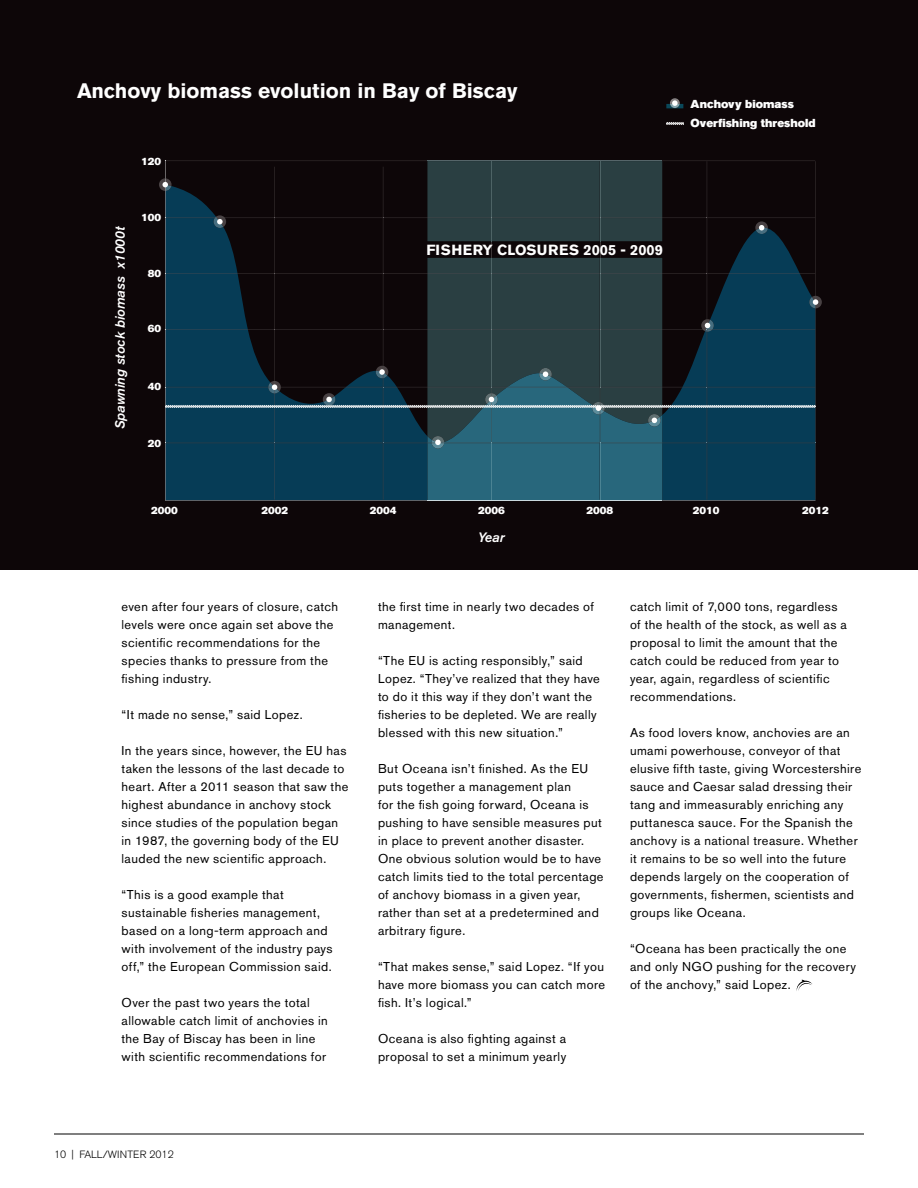
<style>
.page{position:relative;width:918px;height:1188px;background:#fff}
.page>*{position:absolute;margin:0;border:0;box-sizing:border-box;transform-origin:0 0}
.t1{font:700 20.85px "Akzidenz Grotesk BQ";color:#fff}
.t2{font:700 14.55px "Akzidenz Grotesk BQ";color:#fff}
.t3{font:italic 13.5px "Akzidenz Grotesk BQ Med";color:#fff}
.t4{font:12.75px/18px "Akzidenz Grotesk BQ";letter-spacing:.035em;color:#000}
.t5{font:11.4px/19.8px "Akzidenz Grotesk BQ Super";color:#fff}
.t6{font:300 10.5px "Akzidenz Grotesk BQ";color:#000}
.t7{font:10.35px "Akzidenz Grotesk BQ Super";color:#fff}
</style>
<div class="page">
<hr style="left:54px;top:1134px;width:810px;height:1px;background:#000">
<svg style="left:797px;top:980px;width:15px;height:11px"></svg>
<div style="left:0;top:0;width:918px;height:570px;background:#0d0608"></div>
<hr style="left:427px;top:500px;width:235px;height:1px;background:#c9d9de">
<svg style="left:159px;top:161px;width:663px;height:339px"></svg>
<svg style="left:666px;top:98px;width:17px;height:10px"></svg>
<svg style="left:666px;top:122px;width:17px;height:3px"></svg>
<h1 class="t1" style="left:77px;top:79px;width:442px">Anchovy biomass evolution in Bay of Biscay</h1>
<p class="t7" style="left:141px;top:155px;width:22px">120</p>
<p class="t3" style="left:112px;top:429px;width:204px;rotate:-90deg">Spawning stock biomass x1000t</p>
<p class="t7" style="left:141px;top:211px;width:22px">100</p>
<p class="t7" style="left:148px;top:267px;width:15px">80</p>
<p class="t7" style="left:148px;top:323px;width:15px">60</p>
<p class="t7" style="left:148px;top:380px;width:15px">40</p>
<p class="t7" style="left:148px;top:437px;width:15px">20</p>
<p class="t2" style="left:426px;top:242px;width:238px">FISHERY CLOSURES 2005 - 2009</p>
<p class="t5" style="left:691px;top:94px;width:127px">Anchovy biomass<br>Overfishing threshold</p>
<p class="t7" style="left:151px;top:504px;width:28px">2000</p>
<p class="t7" style="left:261px;top:504px;width:28px">2002</p>
<p class="t7" style="left:370px;top:504px;width:28px">2004</p>
<p class="t7" style="left:478px;top:504px;width:28px">2006</p>
<p class="t7" style="left:586px;top:504px;width:28px">2008</p>
<p class="t7" style="left:693px;top:504px;width:28px">2010</p>
<p class="t7" style="left:802px;top:504px;width:28px">2012</p>
<p class="t3" style="left:478px;top:529px;width:28px">Year</p>
<p class="t4" style="left:122px;top:598px;width:218px">even after four years of closure, catch levels were once again set above the scientific recommendations for the species thanks to pressure from the fishing industry.</p>
<p class="t4" style="left:122px;top:706px;width:183px">“It made no sense,” said Lopez.</p>
<p class="t4" style="left:122px;top:742px;width:228px">In the years since, however, the EU has taken the lessons of the last decade to heart. After a 2011 season that saw the highest abundance in anchovy stock since studies of the population began in 1987, the governing body of the EU lauded the new scientific approach.</p>
<p class="t4" style="left:122px;top:886px;width:213px">“This is a good example that sustainable fisheries management, based on a long-term approach and with involvement of the industry pays off,” the European Commission said.</p>
<p class="t4" style="left:122px;top:994px;width:208px">Over the past two years the total allowable catch limit of anchovies in the Bay of Biscay has been in line with scientific recommendations for</p>
<p class="t4" style="left:378px;top:598px;width:217px">the first time in nearly two decades of management.</p>
<p class="t4" style="left:378px;top:652px;width:223px">“The EU is acting responsibly,” said Lopez. “They’ve realized that they have to do it this way if they don’t want the fisheries to be depleted. We are really blessed with this new situation.”</p>
<p class="t4" style="left:378px;top:760px;width:227px">But Oceana isn’t finished. As the EU puts together a management plan<br>for the fish going forward, Oceana is pushing to have sensible measures put in place to prevent another disaster.<br>One obvious solution would be to have catch limits tied to the total percentage of anchovy biomass in a given year, rather than set at a predetermined and arbitrary figure.</p>
<p class="t4" style="left:378px;top:958px;width:229px;text-align:justify">“That makes sense,” said Lopez. “If you have more biomass you can catch more fish. It’s logical.”</p>
<p class="t4" style="left:378px;top:1030px;width:190px">Oceana is also fighting against a proposal to set a minimum yearly</p>
<p class="t4" style="left:630px;top:598px;width:218px">catch limit of 7,000 tons, regardless of the health of the stock, as well as a proposal to limit the amount that the catch could be reduced from year to year, again, regardless of scientific recommendations.</p>
<p class="t4" style="left:630px;top:724px;width:233px">As food lovers know, anchovies are an umami powerhouse, conveyor of that elusive fifth taste, giving Worcestershire sauce and Caesar salad dressing their tang and immeasurably enriching any puttanesca sauce. For the Spanish the anchovy is a national treasure. Whether it remains to be so well into the future depends largely on the cooperation of governments, fishermen, scientists and groups like Oceana.</p>
<p class="t4" style="left:630px;top:940px;width:228px">“Oceana has been practically the one and only NGO pushing for the recovery of the anchovy,” said Lopez.</p>
<p class="t6" style="left:54px;top:1149px;width:121px">10 | FALL/WINTER 2012</p>
</div>
